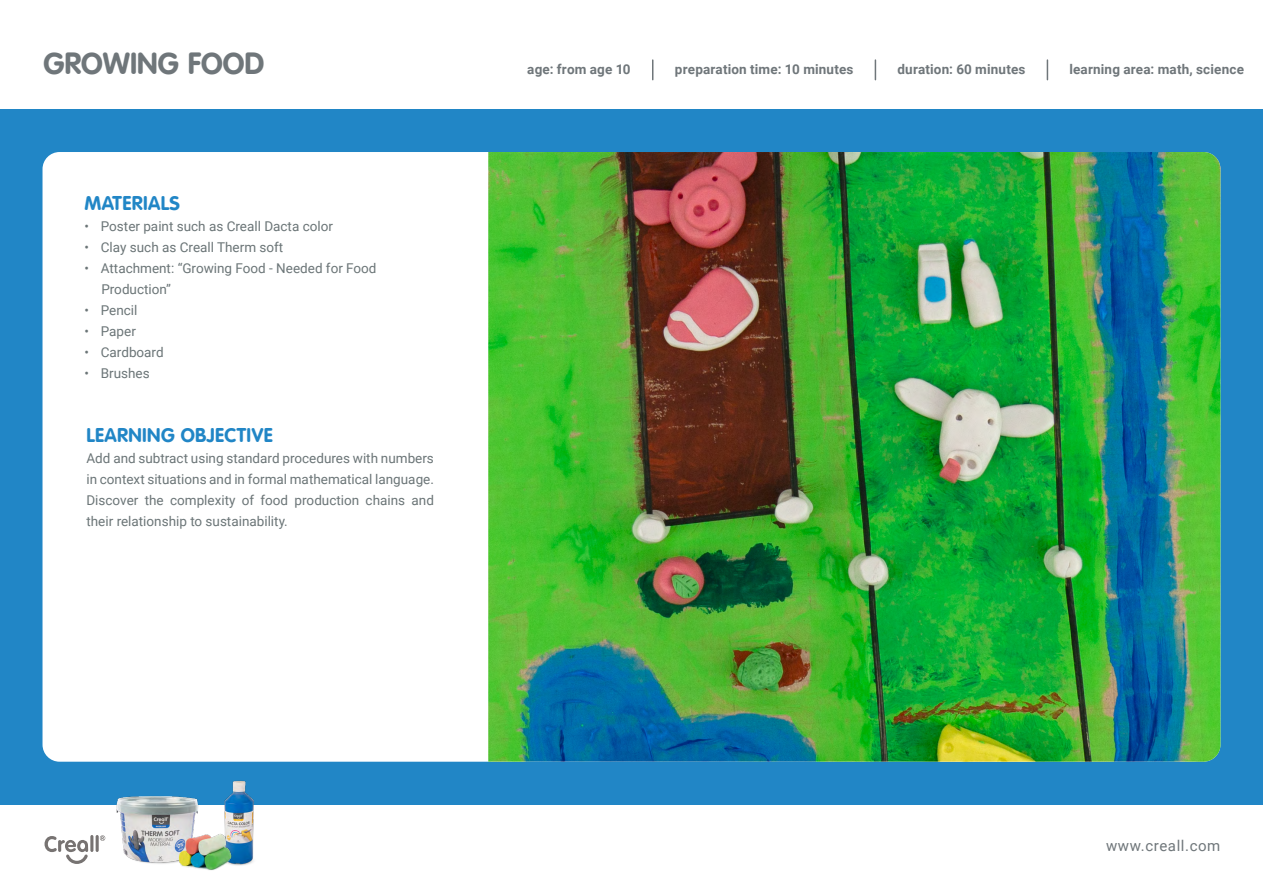
<style>
.page{position:relative;width:1263px;height:893px;background:#fff}
.page>*{position:absolute;margin:0;border:0;box-sizing:border-box;transform-origin:0 0}
.t1{font:700 30px "VAG Rounded";color:#6f767a}
.t2{font:700 19.5px "VAG Rounded";letter-spacing:.02em;color:#2186c6}
.t3{font:15px "Roboto";letter-spacing:.04em;color:#6f767a}
.t4{font:13.5px/21px "Roboto";color:#6b7577;text-align:justify}
.t5{font:700 13.5px "Roboto";letter-spacing:.01em;color:#6f767a}
</style>
<div class="page">
<div style="left:0;top:109px;width:1263px;height:695px;background:#2186c6"></div>
<div style="left:43px;top:152px;width:1166px;height:610px;background:#fff;border-radius:17px"></div>
<img style="left:488px;top:152px;width:732px;height:610px">
<svg style="left:652px;top:60px;width:1px;height:20px"></svg>
<svg style="left:875px;top:60px;width:1px;height:20px"></svg>
<svg style="left:1047px;top:60px;width:1px;height:20px"></svg>
<svg style="left:100px;top:835px;width:5px;height:6px"></svg>
<hr style="left:96px;top:835px;width:3px;height:17px;background:#777372;border-radius:2px">
<hr style="left:90px;top:835px;width:3px;height:17px;background:#777372;border-radius:2px">
<svg style="left:45px;top:836px;width:43px;height:28px"></svg>
<img style="left:239px;top:780px;width:26px;height:86px">
<img style="left:106px;top:780px;width:133px;height:90px">
<h1 class="t1" style="left:43px;top:50px;width:223px">GROWING FOOD</h1>
<h2 class="t2" style="left:84px;top:194px;width:97px">MATERIALS</h2>
<p class="t4" style="left:84px;top:215px;width:250px">• Poster paint such as Creall Dacta color</p>
<p class="t4" style="left:84px;top:236px;width:200px">• Clay such as Creall Therm soft</p>
<p class="t4" style="left:101px;top:257px;width:277px;text-indent:-17px">• Attachment: “Growing Food - Needed for Food<br>Production”</p>
<p class="t4" style="left:84px;top:299px;width:55px">• Pencil</p>
<p class="t4" style="left:84px;top:320px;width:53px">• Paper</p>
<p class="t4" style="left:84px;top:341px;width:81px">• Cardboard</p>
<p class="t4" style="left:84px;top:362px;width:67px">• Brushes</p>
<h2 class="t2" style="left:86px;top:427px;width:188px">LEARNING OBJECTIVE</h2>
<p class="t4" style="left:86px;top:447px;width:349px">Add and subtract using standard procedures with numbers in context situations and in formal mathematical language.<br>Discover the complexity of food production chains and their relationship to sustainability.</p>
<p class="t5" style="left:527px;top:60px;width:105px">age: from age 10</p>
<p class="t5" style="left:675px;top:60px;width:180px">preparation time: 10 minutes</p>
<p class="t5" style="left:897px;top:60px;width:129px">duration: 60 minutes</p>
<p class="t5" style="left:1069px;top:60px;width:176px">learning area: math, science</p>
<p class="t3" style="left:1106px;top:836px;width:116px">www.creall.com</p>
</div>
